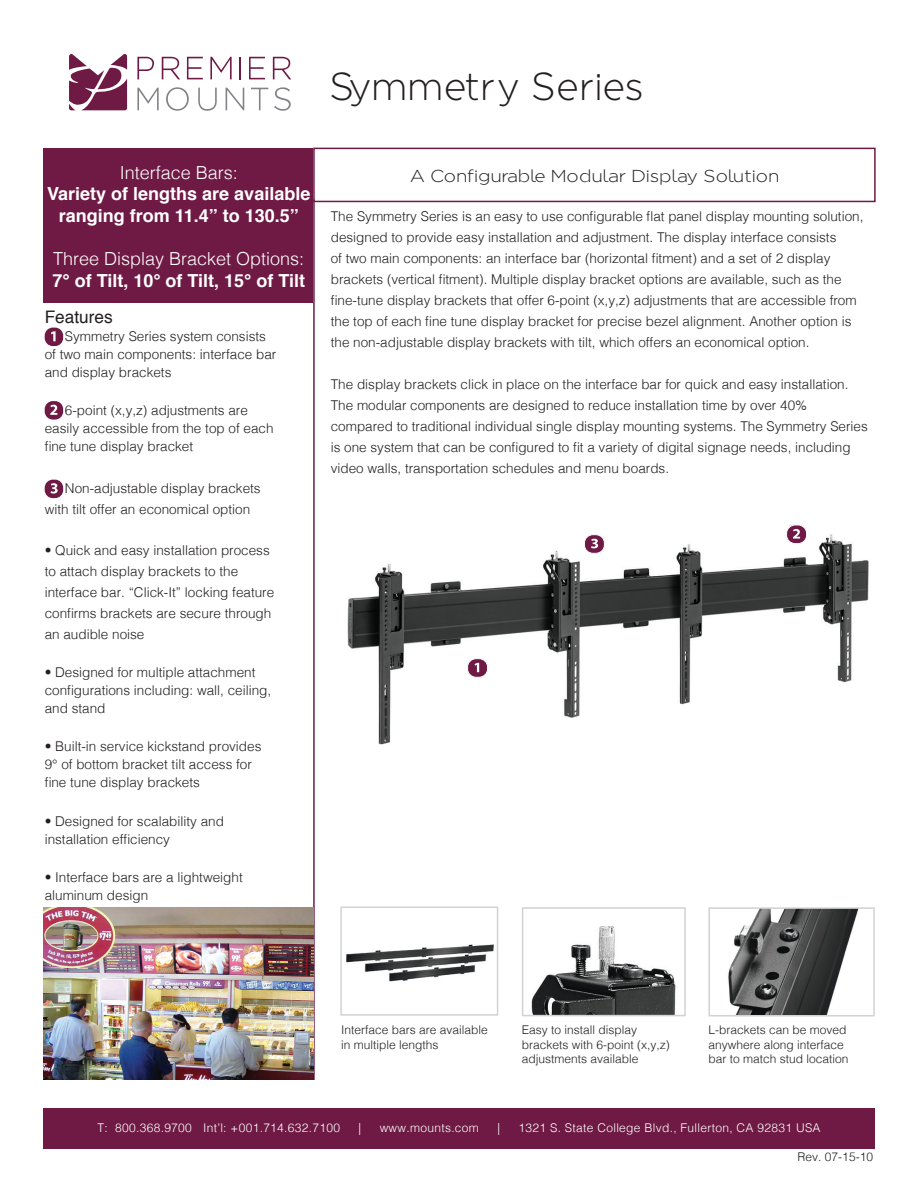
<style>
.page{position:relative;width:918px;height:1188px;background:#fff}
.page>*{position:absolute;margin:0;border:0;box-sizing:border-box;transform-origin:0 0}
.t1{font:300 39px "Regencie";letter-spacing:.045em;color:#231f20}
.t2{font:700 18px/21.6px "Helvetica";color:#fff;text-align:center}
.t3{font:300 18px "Helvetica";color:#fff}
.t4{font:300 17.25px "Regencie";letter-spacing:.045em;color:#231f20;scale:1.11 1}
.t5{font:17.25px "Helvetica";color:#231f20}
.t6{font:300 13.5px/21px "Helvetica";color:#231f20}
.t7{font:300 12px/14.4px "Helvetica";color:#231f20}
.t8{font:300 12px "Helvetica";letter-spacing:.025em;color:#fff}
</style>
<div class="page">
<div style="left:43px;top:1108px;width:832px;height:40px;background:#6f1a45"></div>
<svg style="left:69px;top:54px;width:58px;height:56px"></svg>
<svg style="left:137px;top:57px;width:17px;height:22px"></svg>
<svg style="left:162px;top:57px;width:18px;height:22px"></svg>
<svg style="left:187px;top:57px;width:16px;height:22px"></svg>
<svg style="left:210px;top:57px;width:22px;height:22px"></svg>
<hr style="left:239px;top:57px;width:2px;height:22px;background:#6f1a45">
<svg style="left:249px;top:57px;width:16px;height:22px"></svg>
<svg style="left:273px;top:57px;width:18px;height:22px"></svg>
<svg style="left:137px;top:88px;width:22px;height:22px"></svg>
<svg style="left:166px;top:87px;width:23px;height:24px"></svg>
<svg style="left:198px;top:88px;width:19px;height:23px"></svg>
<svg style="left:226px;top:88px;width:18px;height:22px"></svg>
<svg style="left:251px;top:88px;width:17px;height:22px"></svg>
<svg style="left:274px;top:87px;width:17px;height:24px"></svg>
<div style="left:43px;top:148px;width:270px;height:154px;background:#6f1a45"></div>
<div style="left:313px;top:148px;width:563px;height:54px;border:2px solid #6f1a45"></div>
<hr style="left:313px;top:199px;width:2px;height:881px;background:#6f1a45">
<div style="left:44px;top:327px;width:20px;height:20px;background:#6f1a45;border-radius:9px"></div>
<div style="left:43px;top:326px;width:22px;height:22px;border:2px solid #fff;border-radius:9px"></div>
<svg style="left:51px;top:331px;width:5px;height:10px"></svg>
<div style="left:44px;top:400px;width:20px;height:20px;background:#6f1a45;border-radius:9px"></div>
<div style="left:43px;top:400px;width:22px;height:21px;border:2px solid #fff;border-radius:9px"></div>
<svg style="left:50px;top:405px;width:7px;height:10px"></svg>
<div style="left:44px;top:479px;width:20px;height:20px;background:#6f1a45;border-radius:9px"></div>
<div style="left:43px;top:478px;width:22px;height:22px;border:2px solid #fff;border-radius:9px"></div>
<svg style="left:51px;top:483px;width:7px;height:11px"></svg>
<img style="left:531px;top:926px;width:145px;height:87px">
<img style="left:728px;top:910px;width:130px;height:103px">
<img style="left:346px;top:944px;width:148px;height:38px">
<div style="left:340px;top:906px;width:158px;height:110px;border:2px solid #d1d2d4"></div>
<div style="left:522px;top:907px;width:164px;height:109px;border:2px solid #d1d2d4"></div>
<div style="left:708px;top:907px;width:167px;height:109px;border:2px solid #d1d2d4"></div>
<img style="left:347px;top:524px;width:522px;height:221px">
<img style="left:43px;top:907px;width:270px;height:173px">
<div style="left:467px;top:659px;width:21px;height:18px;background:#6f1a45;border-radius:9px"></div>
<div style="left:467px;top:658px;width:21px;height:20px;border:1px solid #fff;border-radius:9px"></div>
<svg style="left:475px;top:663px;width:4px;height:9px"></svg>
<div style="left:787px;top:525px;width:20px;height:19px;background:#6f1a45;border-radius:9px"></div>
<div style="left:786px;top:525px;width:21px;height:19px;border:1px solid #fff;border-radius:9px"></div>
<svg style="left:793px;top:529px;width:7px;height:10px"></svg>
<div style="left:584px;top:535px;width:21px;height:18px;background:#6f1a45;border-radius:9px"></div>
<div style="left:584px;top:534px;width:21px;height:20px;border:1px solid #fff;border-radius:9px"></div>
<svg style="left:591px;top:539px;width:7px;height:9px"></svg>
<h1 class="t1" style="left:330px;top:61px;width:314px">Symmetry Series</h1>
<h2 class="t3" style="left:120px;top:157px;width:120px">Interface Bars:</h2>
<h2 class="t2" style="left:47px;top:183px;width:265px">Variety of lengths are available ranging from 11.4” to 130.5”</h2>
<h2 class="t3" style="left:53px;top:243px;width:253px">Three Display Bracket Options:</h2>
<h2 class="t2" style="left:52px;top:270px;width:254px">7° of Tilt, 10° of Tilt, 15° of Tilt</h2>
<p class="t5" style="left:45px;top:304px;width:70px">Features</p>
<p class="t6" style="left:45px;top:326px;width:233px;line-height:18px;text-indent:20px">Symmetry Series system consists of two main components: interface bar and display brackets</p>
<p class="t6" style="left:45px;top:401px;width:230px;line-height:18px;text-indent:20px">6-point (x,y,z) adjustments are easily accessible from the top of each fine tune display bracket</p>
<p class="t6" style="left:45px;top:476px;width:218px;text-indent:20px">Non-adjustable display brackets with tilt offer an economical option</p>
<p class="t6" style="left:45px;top:539px;width:231px">• Quick and easy installation process to attach display brackets to the interface bar. “Click-It” locking feature confirms brackets are secure through an audible noise</p>
<p class="t6" style="left:45px;top:662px;width:228px;line-height:18px">• Designed for multiple attachment configurations including: wall, ceiling, and stand</p>
<p class="t6" style="left:45px;top:737px;width:218px;line-height:18px">• Built-in service kickstand provides<br>9° of bottom bracket tilt access for fine tune display brackets</p>
<p class="t6" style="left:45px;top:811px;width:181px;line-height:18px">• Designed for scalability and installation efficiency</p>
<p class="t6" style="left:45px;top:867px;width:200px;line-height:18px">• Interface bars are a lightweight aluminum design</p>
<p class="t4" style="left:410px;top:165px;width:334px">A Configurable Modular Display Solution</p>
<p class="t6" style="left:331px;top:204px;width:534px">The Symmetry Series is an easy to use configurable flat panel display mounting solution, designed to provide easy installation and adjustment. The display interface consists<br>of two main components: an interface bar (horizontal fitment) and a set of 2 display brackets (vertical fitment). Multiple display bracket options are available, such as the fine-tune display brackets that offer 6-point (x,y,z) adjustments that are accessible from the top of each fine tune display bracket for precise bezel alignment. Another option is the non-adjustable display brackets with tilt, which offers an economical option.</p>
<p class="t6" style="left:331px;top:372px;width:539px">The display brackets click in place on the interface bar for quick and easy installation.<br>The modular components are designed to reduce installation time by over 40% compared to traditional individual single display mounting systems. The Symmetry Series is one system that can be configured to fit a variety of digital signage needs, including video walls, transportation schedules and menu boards.</p>
<p class="t7" style="left:341px;top:1022px;width:148px">Interface bars are available in multiple lengths</p>
<p class="t7" style="left:522px;top:1022px;width:150px">Easy to install display brackets with 6-point (x,y,z) adjustments available</p>
<p class="t7" style="left:708px;top:1022px;width:142px">L-brackets can be moved anywhere along interface bar to match stud location</p>
<p class="t8" style="left:97px;top:1118px;width:244px">T: 800.368.9700 Int’l: +001.714.632.7100</p>
<p class="t8" style="left:359px;top:1118px;width:4px">|</p>
<p class="t8" style="left:380px;top:1118px;width:101px">www.mounts.com</p>
<p class="t8" style="left:497px;top:1118px;width:4px">|</p>
<p class="t8" style="left:519px;top:1118px;width:304px">1321 S. State College Blvd., Fullerton, CA 92831 USA</p>
<p class="t7" style="left:798px;top:1149px;width:77px">Rev. 07-15-10</p>
</div>
